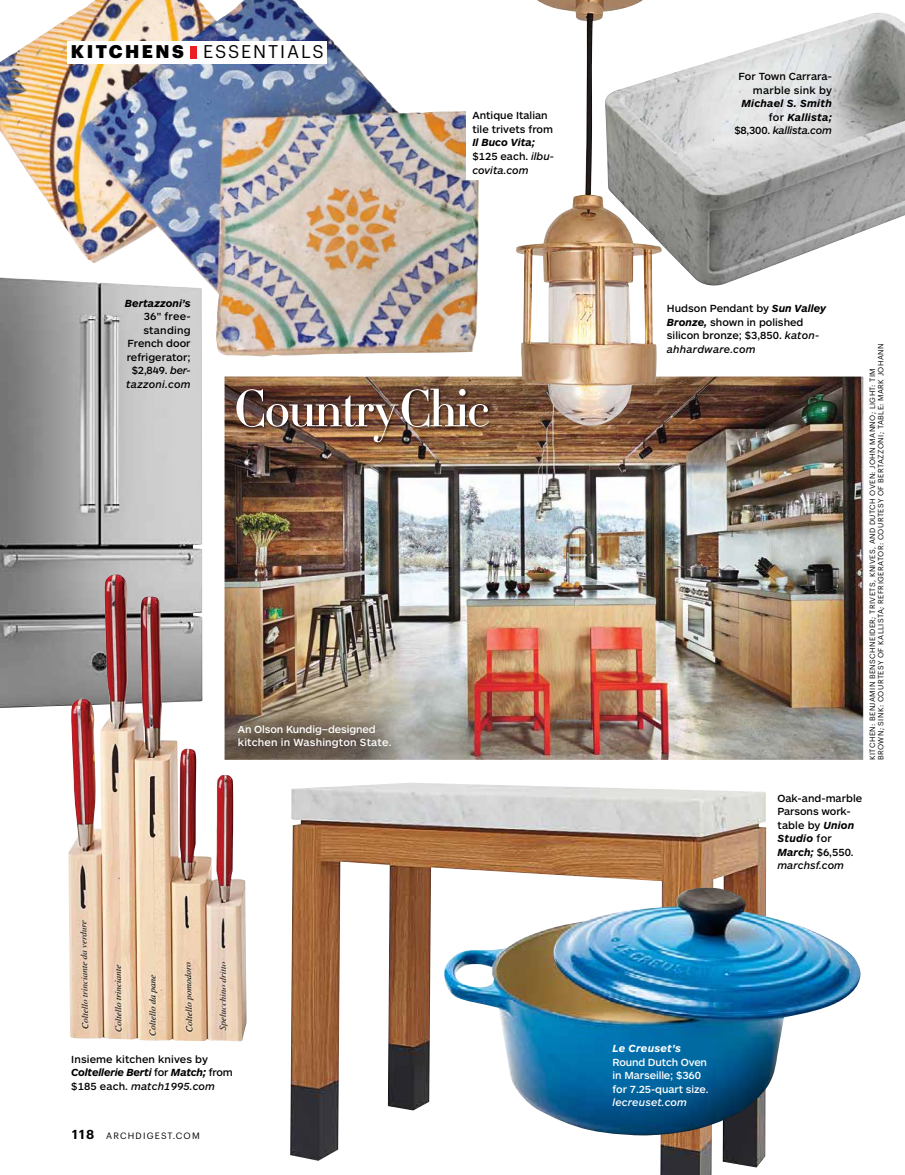
<style>
.page{position:relative;width:905px;height:1175px;background:#fff}
.page>*{position:absolute;margin:0;border:0;box-sizing:border-box;transform-origin:0 0}
.t1{font:51px "Didot HTF M11 Medium";letter-spacing:-.045em;color:#fff}
.t2{font:18px "Graphik";letter-spacing:.105em;color:#000}
.t3{font:500 10.8px/13.5px "ARS Maquette Pro";color:#000}
.t4{font:500 10.8px/13.5px "ARS Maquette Pro";letter-spacing:-.01em;color:#fff}
.t5{font:italic 700 10.8px/13.5px "ARS Maquette Pro";letter-spacing:.02em;color:#000;text-align:right}
.t6{font:italic 500 10.8px/13.5px "ARS Maquette Pro";color:#000}
.t7{font:italic 500 10.8px "ARS Maquette Pro";letter-spacing:.01em;color:#fff}
.t8{font:italic 700 10.8px "ARS Maquette Pro";color:#000}
.t9{font:italic 700 10.8px "ARS Maquette Pro";letter-spacing:.02em;color:#fff}
.t10{font:9px "Graphik";letter-spacing:.13em;color:#000}
.t11{font:7.5px/8.2px "Graphik";letter-spacing:.055em;color:#000}
.s1{font-weight:900}
.s2{font-weight:700}
.s3{font-style:normal}
.s4{font-style:italic}
.s5{font-weight:500;font-style:normal}
.s6{font-weight:500}
.s7{font-weight:700;font-style:italic}
.s8{font-weight:700;font-style:italic;font-size:11.25px}
.s9{font-weight:600;font-size:12.75px}
</style>
<div class="page">
<img style="left:0;top:0;width:479px;height:357px">
<img style="left:0;top:277px;width:203px;height:431px">
<img style="left:68px;top:574px;width:178px;height:467px">
<img style="left:290px;top:783px;width:476px;height:391px">
<img style="left:662px;top:13px;width:242px;height:273px">
<img style="left:443px;top:887px;width:418px;height:248px">
<img style="left:224px;top:376px;width:639px;height:384px">
<img style="left:237px;top:389px;width:254px;height:56px">
<img style="left:515px;top:0;width:147px;height:426px">
<div style="left:466px;top:105px;width:95px;height:74px;background:#fff"></div>
<div style="left:68px;top:41px;width:259px;height:22px;background:#fff"></div>
<div style="left:190px;top:46px;width:7px;height:12px;background:#ed1d24"></div>
<h2 class="t2" style="left:71px;top:38px;width:254px"><span class="s1">KITCHENS</span> ESSENTIALS</h2>
<p class="t3" style="left:472px;top:108px;width:82px">Antique Italian tile trivets from</p>
<p class="t6" style="left:472px;top:135px;width:83px"><span class="s2">Il Buco Vita; </span><span class="s3">$125 each.</span> ilbu&shy;covita.com</p>
<p class="t8" style="left:125px;top:296px;width:67px">Bertazzoni’s</p>
<p class="t3" style="left:126px;top:309px;width:66px;text-align:right">36" free&shy;standing<br>French door refrigerator; $2,849. <span class="s4">ber&shy;tazzoni.com</span></p>
<h1 class="t1" style="left:234px;top:377px;width:258px">Country Chic</h1>
<p class="t4" style="left:238px;top:721px;width:155px">An Olson Kundig–designed kitchen in Washington State.</p>
<p class="t3" style="left:738px;top:69px;width:95px;text-align:right">For Town Carrara&shy;marble sink by</p>
<p class="t5" style="left:734px;top:96px;width:99px">Michael S. Smith <span class="s5">for</span> Kallista; <span class="s5">$8,300.</span> <span class="s6">kallista.com</span></p>
<p class="t3" style="left:667px;top:301px;width:161px">Hudson Pendant by <span class="s7">Sun Valley<br>Bronze,</span> shown in polished silicon bronze; $3,850. <span class="s4">katon&shy;ahhardware.com</span></p>
<p class="t11" style="left:867px;top:760px;width:418px;rotate:-90deg">KITCHEN: BENJAMIN BENSCHNEIDER; TRIVETS, KNIVES, AND DUTCH OVEN: JOHN MANNO; LIGHT: TIM<br>BROWN; SINK: COURTESY OF KALLISTA; REFRIGERATOR: COURTESY OF BERTAZZONI; TABLE: MARK JOHANN</p>
<p class="t3" style="left:777px;top:790px;width:86px">Oak-and-marble<br>Parsons work&shy;table by <span class="s7">Union<br>Studio</span> for<br><span class="s7">March;</span> $6,550. <span class="s4">marchsf.com</span></p>
<p class="t3" style="left:71px;top:1051px;width:163px">Insieme kitchen knives by<br><span class="s7">Coltellerie Berti</span> for <span class="s7">Match</span><span class="s8">;</span> from $185 each. <span class="s4">match1995.com</span></p>
<p class="t10" style="left:72px;top:1128px;width:129px"><span class="s9">118</span> ARCHDIGEST.COM</p>
<p class="t9" style="left:612px;top:1041px;width:70px">Le Creuset’s</p>
<p class="t4" style="left:612px;top:1054px;width:97px">Round Dutch Oven in Marseille; $360 for 7.25-quart size.</p>
<p class="t7" style="left:612px;top:1095px;width:76px">lecreuset.com</p>
</div>
